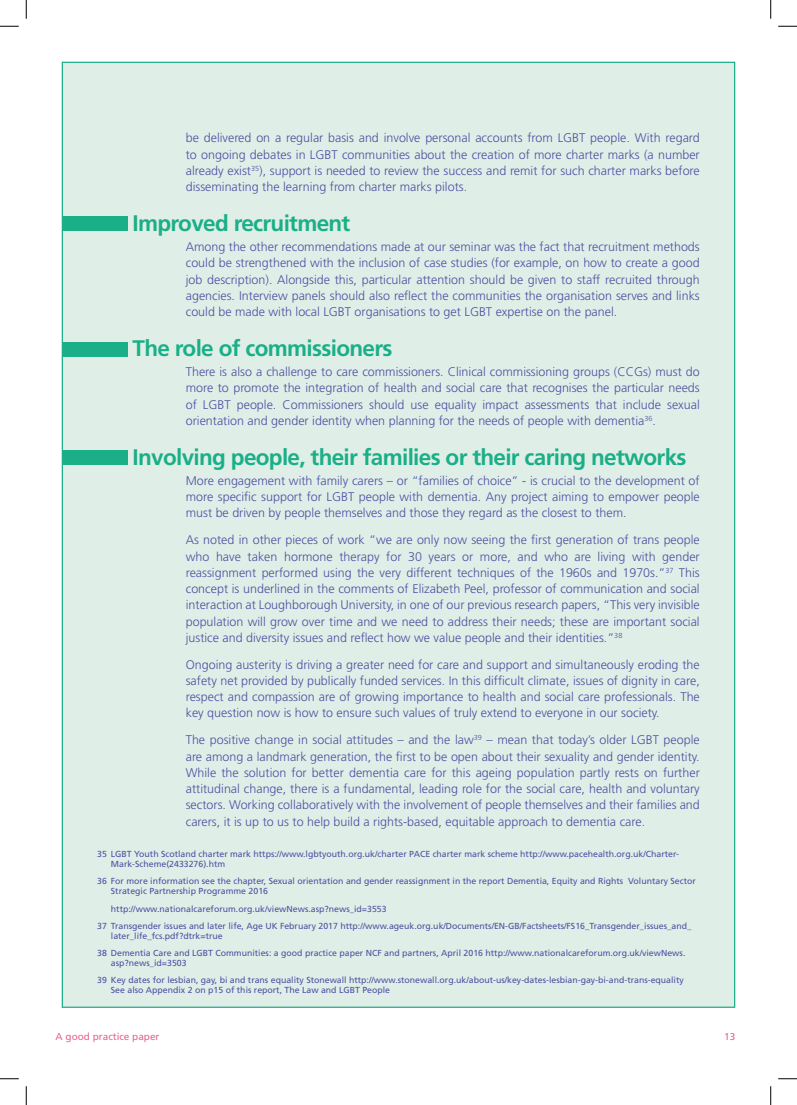
<style>
.page{position:relative;width:797px;height:1105px;background:#fff}
.page>*{position:absolute;margin:0;border:0;box-sizing:border-box;transform-origin:0 0}
.Small_subs{font:700 22.5px "Frutiger";letter-spacing:-.03em;color:#1aaf87}
.Bod{font:300 12.5px/16.2px "Frutiger";color:#504fa1;text-align:justify}
.t1{font:10px "Frutiger";color:#e86590}
.appendix{font:8.75px/10px "Frutiger";color:#504fa1}
</style>
<div class="page">
<div style="left:62px;top:62px;width:673px;height:946px;background:#dfefe8;border:1px solid #1aaf87"></div>
<div style="left:62px;top:216px;width:66px;height:15px;background:#1aaf87"></div>
<div style="left:62px;top:342px;width:66px;height:15px;background:#1aaf87"></div>
<div style="left:62px;top:450px;width:66px;height:15px;background:#1aaf87"></div>
<svg style="left:0;top:25px;width:19px;height:2px"></svg>
<svg style="left:778px;top:25px;width:19px;height:2px"></svg>
<svg style="left:0;top:1078px;width:19px;height:1px"></svg>
<svg style="left:778px;top:1078px;width:19px;height:1px"></svg>
<svg style="left:25px;top:0;width:2px;height:19px"></svg>
<svg style="left:25px;top:1086px;width:2px;height:19px"></svg>
<svg style="left:770px;top:0;width:1px;height:19px"></svg>
<svg style="left:770px;top:1086px;width:1px;height:19px"></svg>
<p class="Bod" style="left:186px;top:130px;width:515px">be delivered on a regular basis and involve personal accounts from LGBT people. With regard to ongoing debates in LGBT communities about the creation of more charter marks (a number already exist<sup>35</sup>), support is needed to review the success and remit for such charter marks before disseminating the learning from charter marks pilots.</p>
<p class="Small_subs" style="left:133px;top:210px;width:219px">Improved recruitment</p>
<p class="Bod" style="left:186px;top:239px;width:515px">Among the other recommendations made at our seminar was the fact that recruitment methods could be strengthened with the inclusion of case studies (for example, on how to create a good job description). Alongside this, particular attention should be given to staff recruited through agencies. Interview panels should also reflect the communities the organisation serves and links could be made with local LGBT organisations to get LGBT expertise on the panel.</p>
<p class="Small_subs" style="left:133px;top:335px;width:261px">The role of commissioners</p>
<p class="Bod" style="left:186px;top:364px;width:515px">There is also a challenge to care commissioners. Clinical commissioning groups (CCGs) must do more to promote the integration of health and social care that recognises the particular needs of LGBT people. Commissioners should use equality impact assessments that include sexual orientation and gender identity when planning for the needs of people with dementia<sup>36</sup>.</p>
<p class="Small_subs" style="left:133px;top:444px;width:555px">Involving people, their families or their caring networks</p>
<p class="Bod" style="left:186px;top:472px;width:515px">More engagement with family carers – or “families of choice” - is crucial to the development of more specific support for LGBT people with dementia. Any project aiming to empower people must be driven by people themselves and those they regard as the closest to them.</p>
<p class="Bod" style="left:186px;top:532px;width:515px">As noted in other pieces of work “we are only now seeing the first generation of trans people who have taken hormone therapy for 30 years or more, and who are living with gender reassignment performed using the very different techniques of the 1960s and 1970s.”<sup>37</sup> This concept is underlined in the comments of Elizabeth Peel, professor of communication and social interaction at Loughborough University, in one of our previous research papers, “This very invisible population will grow over time and we need to address their needs; these are important social justice and diversity issues and reflect how we value people and their identities.”<sup>38</sup></p>
<p class="Bod" style="left:186px;top:656px;width:515px">Ongoing austerity is driving a greater need for care and support and simultaneously eroding the safety net provided by publically funded services. In this difficult climate, issues of dignity in care, respect and compassion are of growing importance to health and social care professionals. The key question now is how to ensure such values of truly extend to everyone in our society.</p>
<p class="Bod" style="left:186px;top:732px;width:515px">The positive change in social attitudes – and the law<sup>39</sup> – mean that today’s older LGBT people are among a landmark generation, the first to be open about their sexuality and gender identity.<br>While the solution for better dementia care for this ageing population partly rests on further attitudinal change, there is a fundamental, leading role for the social care, health and voluntary sectors. Working collaboratively with the involvement of people themselves and their families and carers, it is up to us to help build a rights-based, equitable approach to dementia care.</p>
<p class="appendix" style="left:111px;top:849px;width:570px;text-indent:-14px">35 LGBT Youth Scotland charter mark https://www.lgbtyouth.org.uk/charter PACE charter mark scheme http://www.pacehealth.org.uk/Charter-<br>Mark-Scheme(2433276).htm</p>
<p class="appendix" style="left:111px;top:876px;width:586px;text-indent:-14px">36 For more information see the chapter, Sexual orientation and gender reassignment in the report Dementia, Equity and Rights Voluntary Sector<br>Strategic Partnership Programme 2016</p>
<p class="appendix" style="left:111px;top:903px;width:277px">http://www.nationalcareforum.org.uk/viewNews.asp?news_id=3553</p>
<p class="appendix" style="left:111px;top:920px;width:582px;text-indent:-14px">37 Transgender issues and later life, Age UK February 2017 http://www.ageuk.org.uk/Documents/EN-GB/Factsheets/FS16_Transgender_issues_and_ later_life_fcs.pdf?dtrk=true</p>
<p class="appendix" style="left:111px;top:947px;width:576px;text-indent:-14px">38 Dementia Care and LGBT Communities: a good practice paper NCF and partners, April 2016 http://www.nationalcareforum.org.uk/viewNews. asp?news_id=3503</p>
<p class="appendix" style="left:111px;top:975px;width:574px;text-indent:-14px">39 Key dates for lesbian, gay, bi and trans equality Stonewall http://www.stonewall.org.uk/about-us/key-dates-lesbian-gay-bi-and-trans-equality<br>See also Appendix 2 on p15 of this report, The Law and LGBT People</p>
<p class="t1" style="left:56px;top:1031px;width:105px">A good practice paper</p>
<p class="t1" style="left:724px;top:1031px;width:13px">13</p>
</div>
